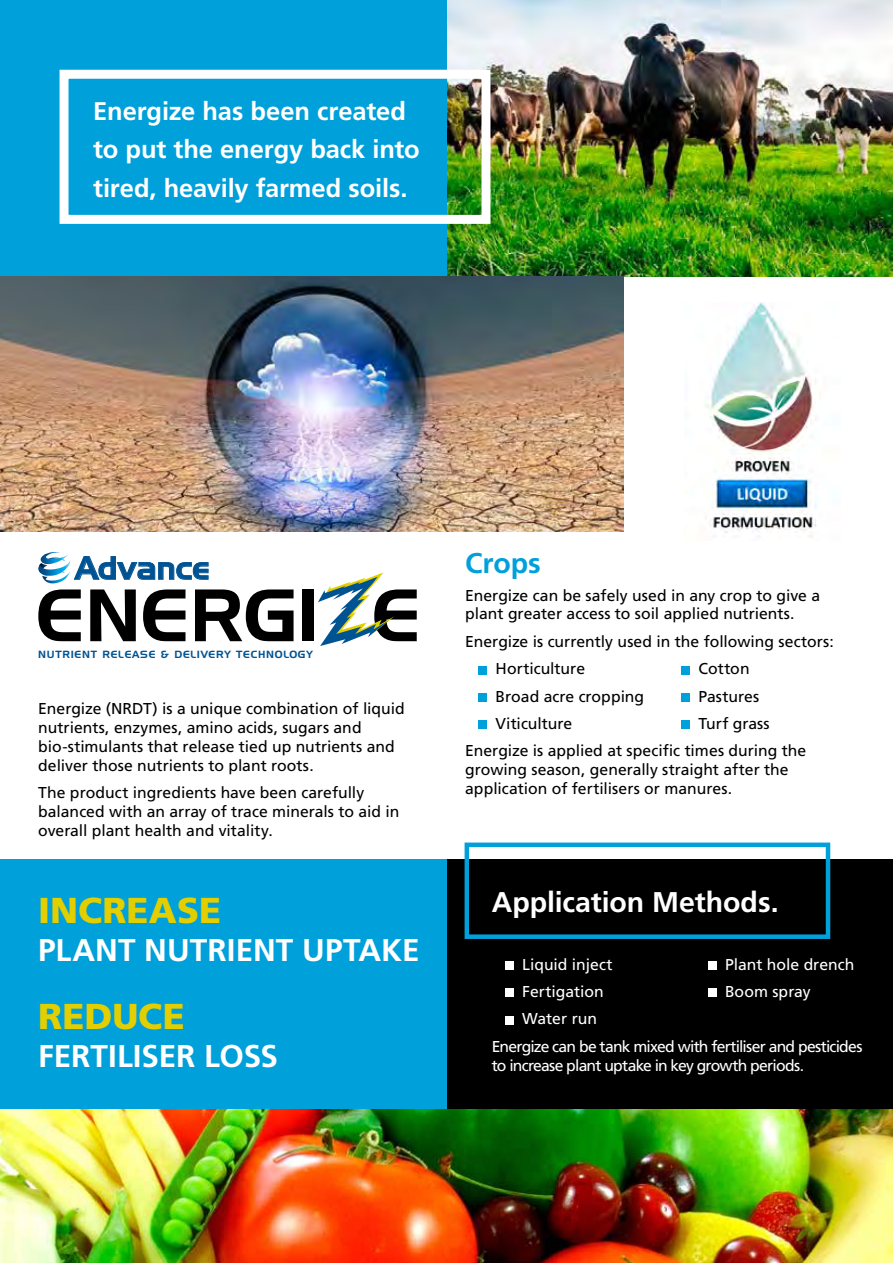
<style>
.page{position:relative;width:893px;height:1263px;background:#fff}
.page>*{position:absolute;margin:0;border:0;box-sizing:border-box;transform-origin:0 0}
.t1{font:900 36px "Frutiger LT Std";letter-spacing:.005em;color:#e3cf00}
.t2{font:31.65px "Handel Gothic BT";color:#005392}
.t3{font:700 31.5px "Frutiger LT Std";color:#fff}
.t4{font:700 28.5px "Frutiger LT Std";letter-spacing:-.005em;color:#fff}
.t5{font:700 28.5px "Frutiger LT Std";letter-spacing:-.005em;color:#00a0db}
.t6{font:700 25.5px/38.7px "Frutiger LT Std";letter-spacing:-.005em;color:#fff}
.t7{font:15.75px/18.9px "Frutiger LT Std";color:#000}
.t8{font:15.75px/27.5px "Frutiger LT Std";letter-spacing:-.04em;color:#fff}
.t9{font:15.75px "Frutiger LT Std";color:#fff}
.t10{font:15.75px "Frutiger LT Std";letter-spacing:.005em;color:#fff}
.t11{font:10.2px "Handel Gothic BT";letter-spacing:.07em;color:#005392}
</style>
<div class="page">
<div style="left:446px;top:859px;width:447px;height:251px;background:#000"></div>
<div style="left:0;top:859px;width:446px;height:251px;background:#00a0db"></div>
<img style="left:446px;top:0;width:447px;height:276px">
<div style="left:0;top:0;width:446px;height:276px;background:#00a0db"></div>
<div style="left:60px;top:70px;width:430px;height:154px;border:9px solid #fff"></div>
<div style="left:303px;top:589px;width:11px;height:52px;background:#000"></div>
<svg style="left:38px;top:552px;width:256px;height:89px"></svg>
<svg style="left:318px;top:572px;width:99px;height:74px"></svg>
<div style="left:505px;top:961px;width:8px;height:8px;background:#fff"></div>
<div style="left:708px;top:961px;width:8px;height:8px;background:#fff"></div>
<div style="left:505px;top:988px;width:8px;height:9px;background:#fff"></div>
<div style="left:708px;top:988px;width:8px;height:9px;background:#fff"></div>
<div style="left:505px;top:1016px;width:8px;height:8px;background:#fff"></div>
<img style="left:0;top:276px;width:624px;height:256px">
<div style="left:478px;top:666px;width:9px;height:8px;background:#00a0db"></div>
<div style="left:681px;top:666px;width:9px;height:8px;background:#00a0db"></div>
<div style="left:478px;top:693px;width:9px;height:9px;background:#00a0db"></div>
<div style="left:681px;top:693px;width:9px;height:9px;background:#00a0db"></div>
<div style="left:478px;top:720px;width:9px;height:9px;background:#00a0db"></div>
<div style="left:681px;top:720px;width:9px;height:9px;background:#00a0db"></div>
<img style="left:0;top:1110px;width:893px;height:153px">
<div style="left:465px;top:842px;width:365px;height:97px;border:4px solid #00a0db"></div>
<img style="left:705px;top:302px;width:112px;height:235px">
<h3 class="t6" style="left:93px;top:91px;width:328px">Energize has been created to put the energy back into tired, heavily farmed soils.</h3>
<h2 class="t2" style="left:75px;top:549px;width:135px">Advance</h2>
<p class="t11" style="left:38px;top:648px;width:276px">NUTRIENT RELEASE &amp; DELIVERY TECHNOLOGY</p>
<p class="t7" style="left:38px;top:699px;width:368px">Energize (NRDT) is a unique combination of liquid nutrients, enzymes, amino acids, sugars and bio-stimulants that release tied up nutrients and deliver those nutrients to plant roots.</p>
<p class="t7" style="left:38px;top:783px;width:363px">The product ingredients have been carefully balanced with an array of trace minerals to aid in overall plant health and vitality.</p>
<h1 class="t1" style="left:38px;top:888px;width:184px">INCREASE</h1>
<h3 class="t3" style="left:38px;top:931px;width:383px">PLANT NUTRIENT UPTAKE</h3>
<h1 class="t1" style="left:38px;top:995px;width:148px">REDUCE</h1>
<h3 class="t3" style="left:38px;top:1037px;width:241px">FERTILISER LOSS</h3>
<h3 class="t5" style="left:465px;top:546px;width:77px">Crops</h3>
<p class="t7" style="left:465px;top:586px;width:356px">Energize can be safely used in any crop to give a plant greater access to soil applied nutrients.</p>
<p class="t7" style="left:496px;top:628px;width:340px;line-height:27.5px;text-indent:-30px">Energize is currently used in the following sectors:<br>Horticulture</p>
<p class="t7" style="left:698px;top:659px;width:53px">Cotton</p>
<p class="t7" style="left:496px;top:687px;width:150px">Broad acre cropping</p>
<p class="t7" style="left:698px;top:687px;width:62px">Pastures</p>
<p class="t7" style="left:496px;top:714px;width:78px">Viticulture</p>
<p class="t7" style="left:465px;top:710px;width:343px;line-height:27.5px;text-indent:233px">Turf grass<br>Energize is applied at specific times during the</p>
<p class="t7" style="left:465px;top:760px;width:325px">growing season, generally straight after the application of fertilisers or manures.</p>
<h3 class="t4" style="left:492px;top:886px;width:288px">Application Methods.</h3>
<p class="t9" style="left:522px;top:955px;width:92px">Liquid inject</p>
<p class="t9" style="left:725px;top:955px;width:131px">Plant hole drench</p>
<p class="t9" style="left:522px;top:982px;width:83px">Fertigation</p>
<p class="t10" style="left:725px;top:982px;width:87px">Boom spray</p>
<p class="t8" style="left:492px;top:1005px;width:372px;text-indent:30px">Water run<br>Energize can be tank mixed with fertiliser and pesticides</p>
<p class="t8" style="left:492px;top:1051px;width:314px">to increase plant uptake in key growth periods.</p>
</div>
